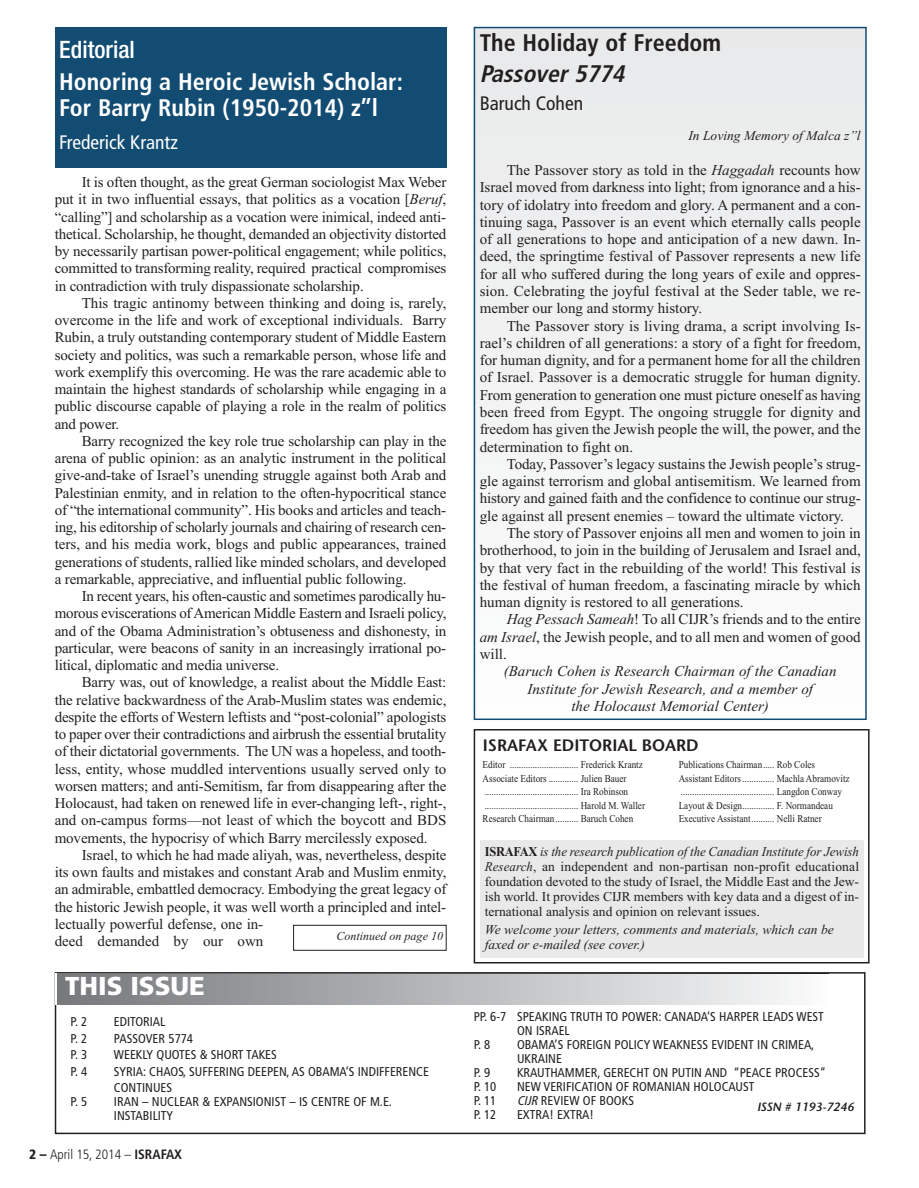
<style>
.page{position:relative;width:919px;height:1188px;background:#fff}
.page>*{position:absolute;margin:0;border:0;box-sizing:border-box;transform-origin:0 0}
.t1{font:900 25.8px "Frutiger";color:#fff}
.t2{font:700 condensed 24px/26px "Frutiger LT Std";color:#fff}
.t3{font:700 condensed 24px "Frutiger LT Std";color:#231f20}
.t4{font:italic 700 condensed 24px "Frutiger LT Std";color:#231f20}
.t5{font:500 condensed 24px "Helvetica Neue LT Std";color:#fff}
.t6{font:condensed 19.5px "Frutiger LT Std";color:#fff}
.t7{font:condensed 19.5px "Frutiger LT Std";color:#231f20}
.t8{font:600 16.5px "Stone Sans";color:#231f20}
.t9{font:15px/17.2px "Times New Roman";letter-spacing:-.01em;color:#231f20;text-align:justify}
.t10{font:italic 15px/17.2px "Times New Roman";color:#231f20;text-align:center}
.t11{font:13.5px/15px "Times New Roman";color:#231f20;text-align:justify}
.t12{font:italic 13.5px/15px "Times New Roman";color:#231f20}
.t13{font:300 condensed 13.5px "Frutiger LT Std";color:#231f20}
.t14{font:condensed 12.75px/14px "Frutiger LT Std";color:#231f20}
.t15{font:italic 12px "Times New Roman";color:#231f20}
.t16{font:italic 600 12px "Stone Sans";color:#231f20}
.t17{font:10.5px/13.5px "Times New Roman";color:#231f20;scale:.87 1}
.s1{font-style:italic}
.s2{font-weight:900}
.s3{font-weight:700}
</style>
<div class="page">
<div style="left:55px;top:27px;width:391px;height:141px;background:#124c73"></div>
<div style="left:55px;top:972px;width:810px;height:162px;border:2px solid #231f20"></div>
<div style="left:473px;top:27px;width:393px;height:693px;border:2px solid #124c73"></div>
<div style="left:473px;top:729px;width:396px;height:234px;border:2px solid #231f20"></div>
<div style="left:480px;top:840px;width:383px;height:117px;background:#e9e9ea"></div>
<div style="left:293px;top:925px;width:153px;height:25px;border:1px solid #231f20"></div>
<h2 class="t5" style="left:59px;top:36px;width:77px">Editorial</h2>
<h2 class="t2" style="left:59px;top:71px;width:345px">Honoring a Heroic Jewish Scholar:<br>For Barry Rubin (1950-2014) z’’l</h2>
<h3 class="t6" style="left:59px;top:131px;width:120px">Frederick Krantz</h3>
<p class="t9" style="left:55px;top:175px;width:393px;text-indent:27px">It is often thought, as the great German sociologist Max Weber put it in two influential essays, that politics as a vocation [<span class="s1">Beruf</span>, “calling”] and scholarship as a vocation were inimical, indeed anti&shy;thetical. Scholarship, he thought, demanded an objectivity distorted by necessarily partisan power-political engagement; while politics, committed to transforming reality, required practical compromises in contradiction with truly dispassionate scholarship.</p>
<p class="t9" style="left:55px;top:295px;width:393px;text-indent:27px">This tragic antinomy between thinking and doing is, rarely, overcome in the life and work of exceptional individuals. Barry Rubin, a truly outstanding contemporary student of Middle Eastern society and politics, was such a remarkable person, whose life and work exemplify this overcoming. He was the rare academic able to maintain the highest standards of scholarship while engaging in a public discourse capable of playing a role in the realm of politics and power.</p>
<p class="t9" style="left:55px;top:433px;width:393px;text-indent:27px">Barry recognized the key role true scholarship can play in the arena of public opinion: as an analytic instrument in the political give-and-take of Israel’s unending struggle against both Arab and Palestinian enmity, and in relation to the often-hypocritical stance of “the international community”. His books and articles and teach&shy;ing, his editorship of scholarly journals and chairing of research cen&shy;ters, and his media work, blogs and public appearances, trained generations of students, rallied like minded scholars, and developed a remarkable, appreciative, and influential public following.</p>
<p class="t9" style="left:55px;top:589px;width:393px;text-indent:27px">In recent years, his often-caustic and sometimes parodically hu&shy;morous eviscerations of American Middle Eastern and Israeli policy, and of the Obama Administration’s obtuseness and dishonesty, in particular, were beacons of sanity in an increasingly irrational po&shy;litical, diplomatic and media universe.</p>
<p class="t9" style="left:55px;top:675px;width:393px;text-indent:27px">Barry was, out of knowledge, a realist about the Middle East: the relative backwardness of the Arab-Muslim states was endemic, despite the efforts of Western leftists and “post-colonial” apologists to paper over their contradictions and airbrush the essential brutality of their dictatorial governments. The UN was a hopeless, and tooth&shy;less, entity, whose muddled interventions usually served only to worsen matters; and anti-Semitism, far from disappearing after the Holocaust, had taken on renewed life in ever-changing left-, right-, and on-campus forms—not least of which the boycott and BDS movements, the hypocrisy of which Barry mercilessly exposed.</p>
<p class="t9" style="left:55px;top:847px;width:393px;text-align:left;text-indent:27px">Israel, to which he had made aliyah, was, nevertheless, despite its own faults and mistakes and constant Arab and Muslim enmity, an admirable, embattled democracy. Embodying the great legacy of the historic Jewish people, it was well worth a principled and intel&shy;lectually powerful defense, one in-<br>deed demanded by our own</p>
<p class="t15" style="left:336px;top:931px;width:108px">Continued on page 10</p>
<h1 class="t1" style="left:65px;top:975px;width:141px">THIS ISSUE</h1>
<p class="t14" style="left:71px;top:1014px;width:18px">P. 2</p>
<p class="t14" style="left:114px;top:1014px;width:53px">EDITORIAL</p>
<p class="t14" style="left:71px;top:1031px;width:18px">P. 2</p>
<p class="t14" style="left:114px;top:1031px;width:80px">PASSOVER 5774</p>
<p class="t14" style="left:71px;top:1047px;width:18px">P. 3</p>
<p class="t14" style="left:114px;top:1047px;width:164px">WEEKLY QUOTES &amp; SHORT TAKES</p>
<p class="t14" style="left:71px;top:1064px;width:18px">P. 4</p>
<p class="t14" style="left:114px;top:1063px;width:316px;line-height:16.5px">SYRIA: CHAOS, SUFFERING DEEPEN, AS OBAMA’S INDIFFERENCE<br>CONTINUES</p>
<p class="t14" style="left:71px;top:1094px;width:18px">P. 5</p>
<p class="t14" style="left:114px;top:1094px;width:279px">IRAN – NUCLEAR &amp; EXPANSIONIST – IS CENTRE OF M.E.<br>INSTABILITY</p>
<p class="t13" style="left:29px;top:1146px;width:154px"><span class="s2">2 –</span> April 15, 2014 – <span class="s3">ISRAFAX</span></p>
<h2 class="t3" style="left:479px;top:33px;width:243px">The Holiday of Freedom</h2>
<h2 class="t4" style="left:479px;top:64px;width:151px">Passover 5774</h2>
<h3 class="t7" style="left:479px;top:92px;width:105px">Baruch Cohen</h3>
<p class="t12" style="left:688px;top:130px;width:174px">In Loving Memory of Malca z’’l</p>
<p class="t9" style="left:479px;top:163px;width:382px;text-indent:27px">The Passover story as told in the <span class="s1">Haggadah</span> recounts how Israel moved from darkness into light; from ignorance and a his&shy;tory of idolatry into freedom and glory. A permanent and a con&shy;tinuing saga, Passover is an event which eternally calls people of all generations to hope and anticipation of a new dawn. In&shy;deed, the springtime festival of Passover represents a new life for all who suffered during the long years of exile and oppres&shy;sion. Celebrating the joyful festival at the Seder table, we re&shy;member our long and stormy history.</p>
<p class="t9" style="left:479px;top:318px;width:382px;text-indent:27px">The Passover story is living drama, a script involving Is&shy;rael’s children of all generations: a story of a fight for freedom, for human dignity, and for a permanent home for all the children of Israel. Passover is a democratic struggle for human dignity.<br>From generation to generation one must picture oneself as having been freed from Egypt. The ongoing struggle for dignity and freedom has given the Jewish people the will, the power, and the determination to fight on.</p>
<p class="t9" style="left:479px;top:456px;width:382px;text-indent:27px">Today, Passover’s legacy sustains the Jewish people’s strug&shy;gle against terrorism and global antisemitism. We learned from history and gained faith and the confidence to continue our strug&shy;gle against all present enemies – toward the ultimate victory.</p>
<p class="t9" style="left:479px;top:526px;width:382px;text-indent:27px">The story of Passover enjoins all men and women to join in brotherhood, to join in the building of Jerusalem and Israel and, by that very fact in the rebuilding of the world! This festival is the festival of human freedom, a fascinating miracle by which human dignity is restored to all generations.</p>
<p class="t9" style="left:479px;top:612px;width:382px;text-indent:27px"><span class="s1">Hag Pessach Sameah</span>! To all CIJR’s friends and to the entire <span class="s1">am Israel</span>, the Jewish people, and to all men and women of good will.</p>
<p class="t10" style="left:503px;top:664px;width:334px">(Baruch Cohen is Research Chairman of the Canadian<br>Institute for Jewish Research, and a member of<br>the Holocaust Memorial Center)</p>
<p class="t8" style="left:482px;top:738px;width:217px">ISRAFAX EDITORIAL BOARD</p>
<p class="t17" style="left:482px;top:759px;width:188px">Editor .............................. Frederick Krantz Associate Editors ............. Julien Bauer ......................................... Ira Robinson ......................................... Harold M. Waller Research Chairman.......... Baruch Cohen</p>
<p class="t17" style="left:678px;top:759px;width:198px">Publications Chairman..... Rob Coles Assistant Editors .............. Machla Abramovitz ......................................... Langdon Conway Layout &amp; Design.............. F. Normandeau Executive Assistant.......... Nelli Ratner</p>
<p class="t11" style="left:484px;top:845px;width:375px"><span class="s3">ISRAFAX</span> <span class="s1">is the research publication of the Canadian Institute for Jewish Research</span>, an independent and non-partisan non-profit educational foundation devoted to the study of Israel, the Middle East and the Jew&shy;ish world. It provides CIJR members with key data and a digest of in&shy;ternational analysis and opinion on relevant issues.</p>
<p class="t12" style="left:484px;top:923px;width:350px">We welcome your letters, comments and materials, which can be faxed or e-mailed (see cover.)</p>
<p class="t14" style="left:473px;top:1009px;width:351px">PP. 6-7 SPEAKING TRUTH TO POWER: CANADA’S HARPER LEADS WEST</p>
<p class="t14" style="left:517px;top:1023px;width:54px">ON ISRAEL</p>
<p class="t14" style="left:473px;top:1037px;width:18px">P. 8</p>
<p class="t14" style="left:517px;top:1037px;width:299px">OBAMA’S FOREIGN POLICY WEAKNESS EVIDENT IN CRIMEA,<br>UKRAINE</p>
<p class="t14" style="left:473px;top:1065px;width:18px">P. 9</p>
<p class="t14" style="left:517px;top:1065px;width:310px">KRAUTHAMMER, GERECHT ON PUTIN AND “PEACE PROCESS”</p>
<p class="t14" style="left:473px;top:1079px;width:24px">P. 10</p>
<p class="t14" style="left:517px;top:1079px;width:239px">NEW VERIFICATION OF ROMANIAN HOLOCAUST</p>
<p class="t14" style="left:473px;top:1093px;width:24px">P. 11</p>
<p class="t14" style="left:517px;top:1093px;width:118px"><span class="s1">CIJR</span>REVIEW OF BOOKS</p>
<p class="t14" style="left:473px;top:1107px;width:24px">P. 12</p>
<p class="t14" style="left:517px;top:1107px;width:79px">EXTRA! EXTRA!</p>
<p class="t16" style="left:756px;top:1102px;width:98px">ISSN # 1193-7246</p>
</div>
